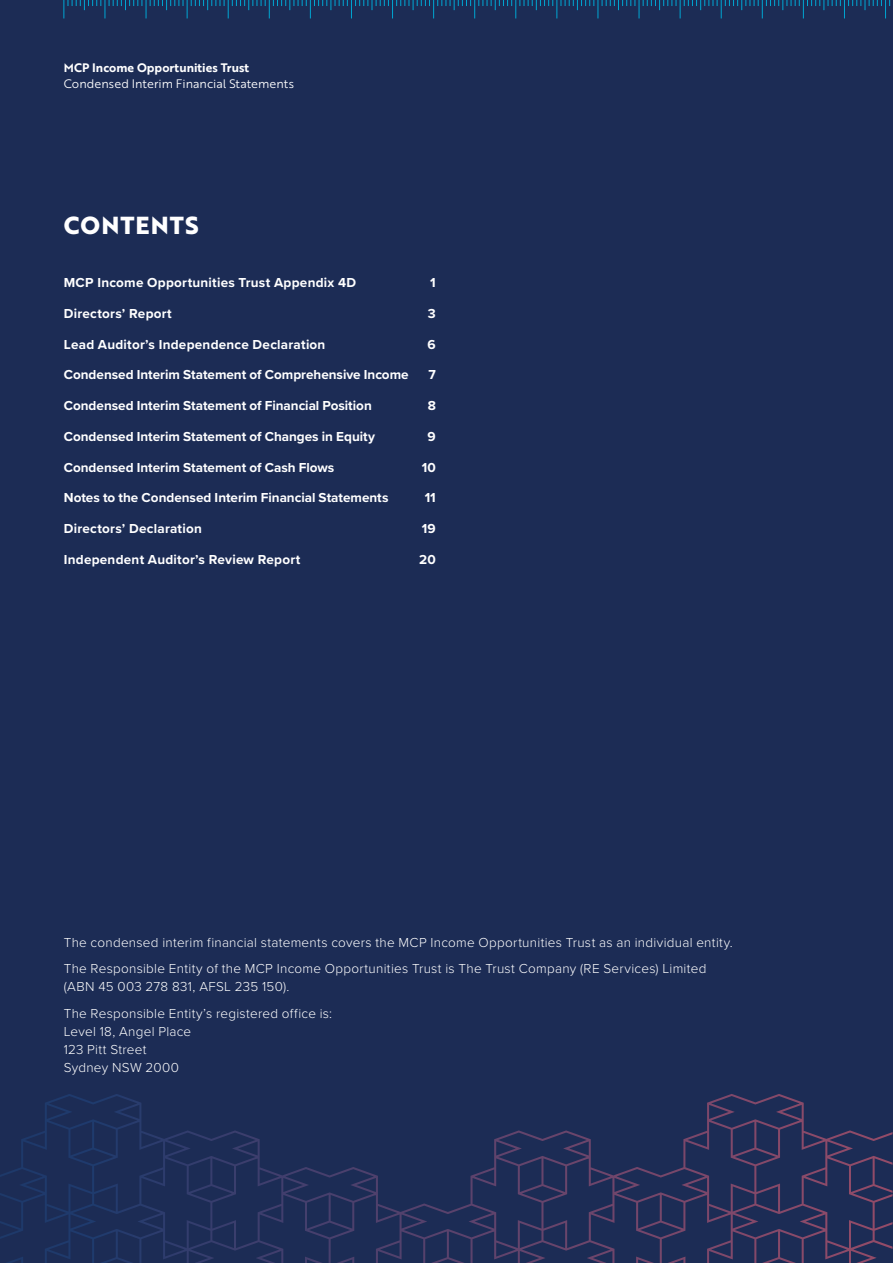
<style>
.page{position:relative;width:893px;height:1263px;background:#fff}
.page>*{position:absolute;margin:0;border:0;box-sizing:border-box;transform-origin:0 0}
.t1{font:700 24px "Brother 1816 Extra";letter-spacing:.045em;color:#fff}
.t2{font:300 13.5px/26.5px "Proxima Nova";letter-spacing:.02em;color:#fff}
.t3{font:700 13.5px "Proxima Nova";color:#fff}
.t4{font:700 13.5px "Proxima Nova";letter-spacing:.02em;color:#fff}
.t5{font:12px "Brother 1816 Book";letter-spacing:.005em;color:#fff}
.t6{font:12px "Brother 1816 Bold";letter-spacing:.005em;color:#fff}
</style>
<div class="page">
<div style="left:0;top:0;width:892px;height:1263px;background:#1c2c55"></div>
<svg style="left:64px;top:0;width:829px;height:18px"></svg>
<svg style="left:0;top:1094px;width:892px;height:169px"></svg>
<p class="t6" style="left:64px;top:59px;width:187px">MCP Income Opportunities Trust</p>
<p class="t5" style="left:64px;top:75px;width:232px">Condensed Interim Financial Statements</p>
<h1 class="t1" style="left:64px;top:207px;width:136px">CONTENTS</h1>
<p class="t4" style="left:64px;top:272px;width:294px">MCP Income Opportunities Trust Appendix 4D</p>
<p class="t3" style="left:430px;top:272px;width:7px">1</p>
<p class="t4" style="left:64px;top:303px;width:110px">Directors’ Report</p>
<p class="t3" style="left:428px;top:303px;width:9px">3</p>
<p class="t4" style="left:64px;top:334px;width:263px">Lead Auditor’s Independence Declaration</p>
<p class="t3" style="left:428px;top:334px;width:10px">6</p>
<p class="t3" style="left:64px;top:365px;width:346px">Condensed Interim Statement of Comprehensive Income</p>
<p class="t3" style="left:428px;top:365px;width:9px">7</p>
<p class="t3" style="left:64px;top:395px;width:310px">Condensed Interim Statement of Financial Position</p>
<p class="t3" style="left:428px;top:395px;width:10px">8</p>
<p class="t3" style="left:64px;top:426px;width:313px">Condensed Interim Statement of Changes in Equity</p>
<p class="t3" style="left:428px;top:426px;width:10px">9</p>
<p class="t3" style="left:64px;top:457px;width:272px">Condensed Interim Statement of Cash Flows</p>
<p class="t3" style="left:422px;top:457px;width:16px">10</p>
<p class="t3" style="left:64px;top:488px;width:326px">Notes to the Condensed Interim Financial Statements</p>
<p class="t3" style="left:425px;top:488px;width:13px">11</p>
<p class="t4" style="left:64px;top:519px;width:140px">Directors’ Declaration</p>
<p class="t3" style="left:422px;top:519px;width:16px">19</p>
<p class="t4" style="left:64px;top:549px;width:238px">Independent Auditor’s Review Report</p>
<p class="t3" style="left:419px;top:549px;width:18px">20</p>
<p class="t2" style="left:64px;top:928px;width:671px">The condensed interim financial statements covers the MCP Income Opportunities Trust as an individual entity.<br>The Responsible Entity of the MCP Income Opportunities Trust is The Trust Company (RE Services) Limited</p>
<p class="t2" style="left:64px;top:972px;width:270px">(ABN 45 003 278 831, AFSL 235 150).<br>The Responsible Entity’s registered office is:</p>
<p class="t2" style="left:64px;top:1021px;width:129px;line-height:18px">Level 18, Angel Place<br>123 Pitt Street<br>Sydney NSW 2000</p>
</div>
